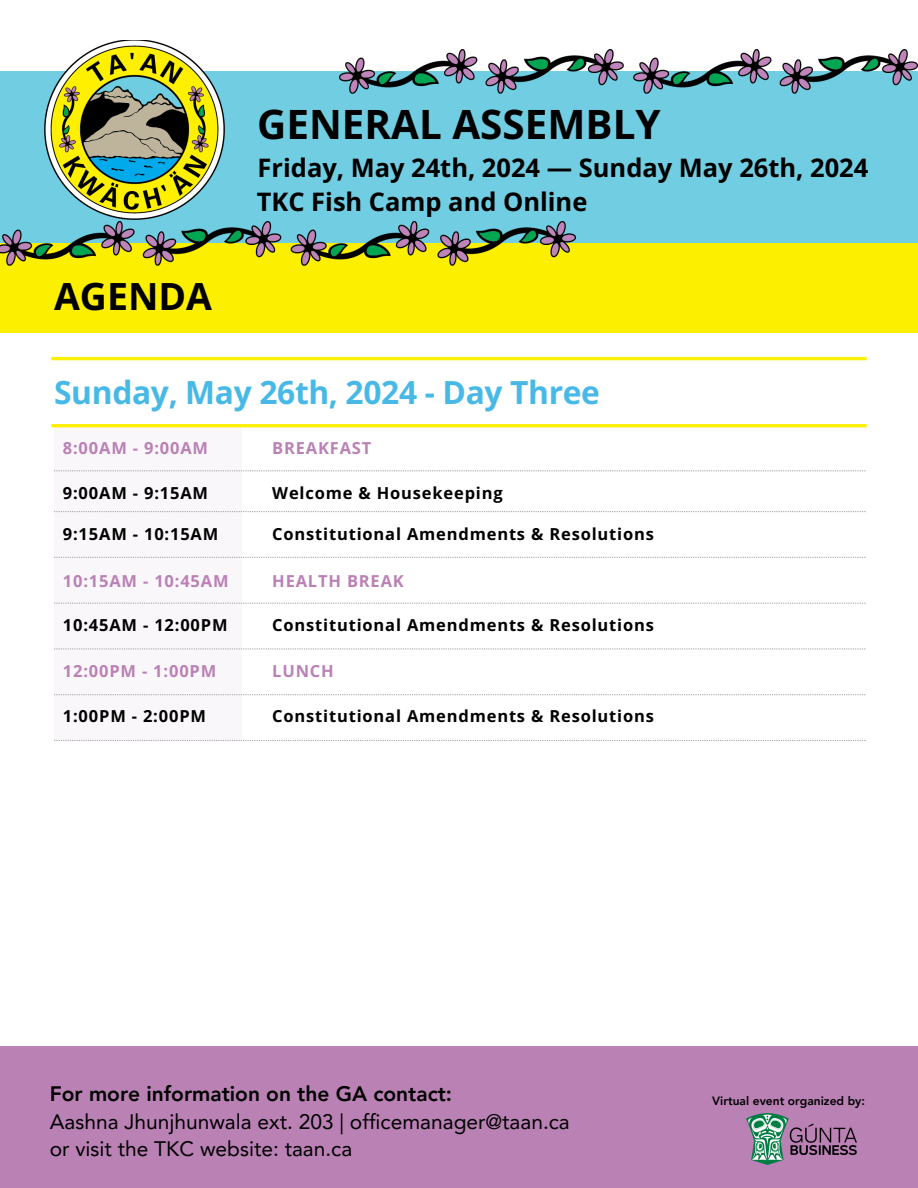
<style>
.page{position:relative;width:918px;height:1188px;background:#fff}
.page>*{position:absolute;margin:0;border:0;box-sizing:border-box;transform-origin:0 0}
.t1{font:700 40.35px "Open Sans";color:#000}
.t2{font:700 37.5px "Open Sans";color:#000}
.t3{font:700 31.8px "Open Sans";letter-spacing:-.01em;color:#48b9e7}
.t4{font:700 25.5px "Open Sans";color:#000}
.t5{font:21px/27.5px "Avenir LT Pro";color:#000}
.t6{font:700 16.5px "Open Sans";letter-spacing:.05em;color:#000}
.t7{font:700 16.5px "Open Sans";letter-spacing:.05em;color:#ba81b5}
.t8{font:800 12px "Avenir LT Pro";color:#000}
.s1{font-weight:800}
</style>
<div class="page">
<div style="left:0;top:72px;width:918px;height:174px;background:#71cde2"></div>
<div style="left:0;top:243px;width:918px;height:89px;background:#fcef00"></div>
<div style="left:0;top:1046px;width:918px;height:142px;background:#ba81b5"></div>
<img style="left:45px;top:41px;width:180px;height:178px">
<img style="left:0;top:221px;width:575px;height:44px">
<img style="left:339px;top:50px;width:579px;height:44px">
<img style="left:746px;top:1114px;width:111px;height:50px">
<div style="left:54px;top:427px;width:187px;height:313px;background:#faf7fa"></div>
<svg style="left:54px;top:511px;width:813px;height:1px"></svg>
<svg style="left:54px;top:557px;width:813px;height:1px"></svg>
<svg style="left:54px;top:603px;width:813px;height:1px"></svg>
<svg style="left:54px;top:648px;width:813px;height:1px"></svg>
<svg style="left:54px;top:740px;width:813px;height:1px"></svg>
<hr style="left:51px;top:357px;width:816px;height:3px;background:#fcef00">
<hr style="left:51px;top:424px;width:816px;height:3px;background:#fcef00">
<svg style="left:54px;top:470px;width:813px;height:1px"></svg>
<svg style="left:54px;top:694px;width:813px;height:1px"></svg>
<h3 class="t1" style="left:257px;top:96px;width:405px">GENERAL ASSEMBLY</h3>
<h5 class="t2" style="left:54px;top:270px;width:159px">AGENDA</h5>
<h1 class="t4" style="left:258px;top:149px;width:612px">Friday, May 24th, 2024 — Sunday May 26th, 2024</h1>
<h2 class="t4" style="left:257px;top:184px;width:332px">TKC Fish Camp and Online</h2>
<h5 class="t3" style="left:54px;top:370px;width:547px">Sunday, May 26th, 2024 - Day Three</h5>
<h6 class="t7" style="left:63px;top:436px;width:147px">8:00AM - 9:00AM</h6>
<h5 class="t7" style="left:272px;top:436px;width:101px">BREAKFAST</h5>
<h6 class="t6" style="left:63px;top:482px;width:147px">9:00AM - 9:15AM</h6>
<h5 class="t6" style="left:272px;top:482px;width:232px">Welcome &amp; Housekeeping</h5>
<h5 class="t6" style="left:63px;top:523px;width:157px">9:15AM - 10:15AM</h5>
<h5 class="t6" style="left:272px;top:523px;width:383px">Constitutional Amendments &amp; Resolutions</h5>
<h6 class="t7" style="left:63px;top:569px;width:167px">10:15AM - 10:45AM</h6>
<h5 class="t7" style="left:272px;top:569px;width:133px">HEALTH BREAK</h5>
<h6 class="t6" style="left:63px;top:614px;width:166px">10:45AM - 12:00PM</h6>
<h4 class="t6" style="left:272px;top:614px;width:383px">Constitutional Amendments &amp; Resolutions</h4>
<h5 class="t7" style="left:63px;top:659px;width:155px">12:00PM - 1:00PM</h5>
<h5 class="t7" style="left:272px;top:659px;width:63px">LUNCH</h5>
<p class="t6" style="left:63px;top:704px;width:145px">1:00PM - 2:00PM</p>
<p class="t6" style="left:272px;top:704px;width:383px">Constitutional Amendments &amp; Resolutions</p>
<h3 class="t5" style="left:50px;top:1082px;width:522px"><span class="s1">For more information on the GA contact:<br></span>Aashna Jhunjhunwala ext. 203 | officemanager@taan.ca or visit the TKC website: taan.ca</h3>
<p class="t8" style="left:712px;top:1096px;width:154px">Virtual event organized by:</p>
</div>
